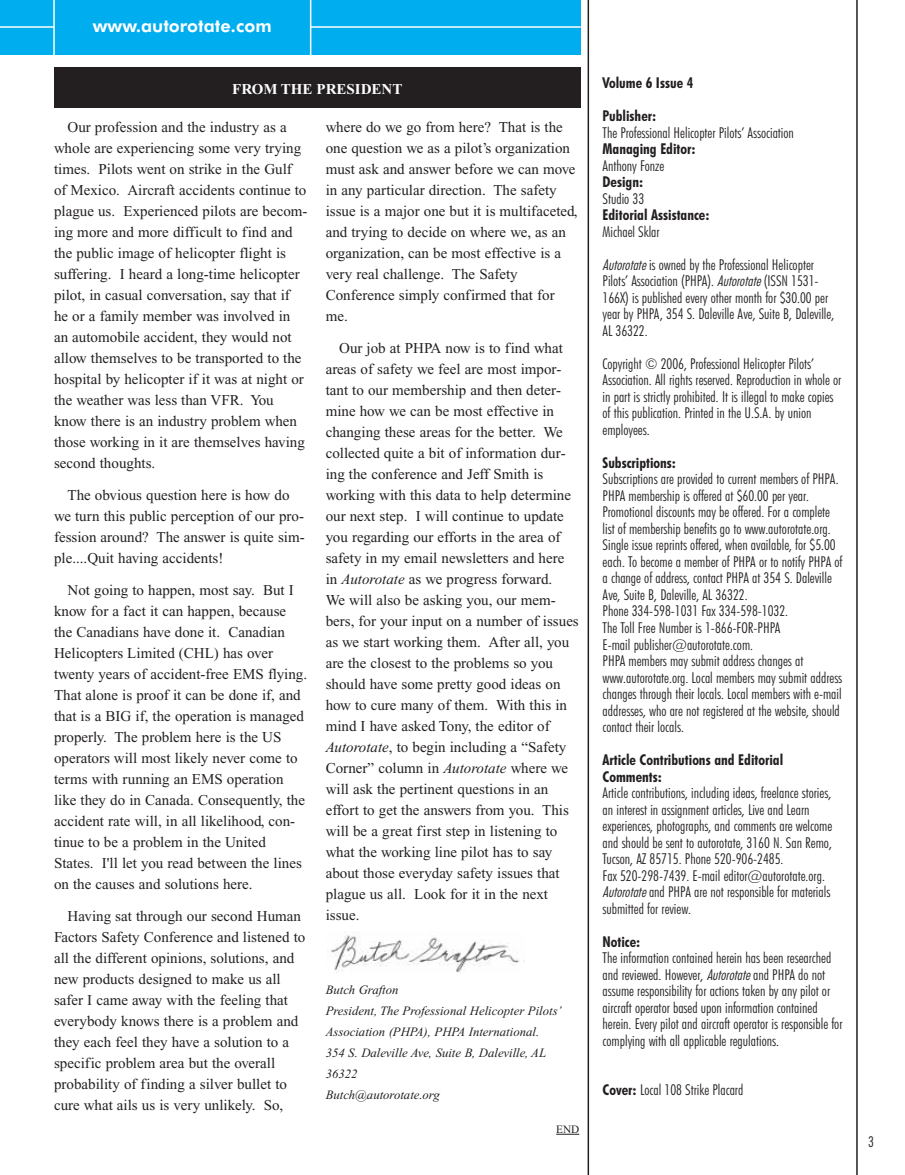
<style>
.page{position:relative;width:905px;height:1175px;background:#fff}
.page>*{position:absolute;margin:0;border:0;box-sizing:border-box;transform-origin:0 0}
.t1{font:800 18px "Futura BT";color:#fff}
.t2{font:15px/21px "Times New Roman";color:#231f20}
.t3{font:300 condensed 15px/16.5px "Futura BT";color:#231f20}
.t4{font:700 condensed 15px/16.5px "Futura BT";color:#231f20}
.t5{font:700 15px "Times New Roman";color:#fff}
.t6{font:italic 12.75px/21px "Times New Roman";color:#231f20}
.t7{font:11.25px "Times New Roman";color:#231f20}
.s1{font-style:italic}
.s2{font-weight:700}
</style>
<div class="page">
<div style="left:0;top:0;width:580px;height:54px;background:#00aeef"></div>
<hr style="left:53px;top:0;width:2px;height:61px;background:#fff">
<hr style="left:310px;top:0;width:1px;height:61px;background:#fff">
<hr style="left:0;top:26px;width:54px;height:2px;background:#fff">
<hr style="left:310px;top:26px;width:270px;height:2px;background:#fff">
<svg style="left:587px;top:0;width:270px;height:1174px"></svg>
<svg style="left:556px;top:1133px;width:23px;height:1px"></svg>
<img style="left:330px;top:932px;width:190px;height:40px">
<div style="left:54px;top:68px;width:526px;height:40px;background:#231f20"></div>
<p class="t1" style="left:93px;top:19px;width:180px">www.autorotate.com</p>
<p class="t5" style="left:232px;top:83px;width:172px">FROM THE PRESIDENT</p>
<p class="t2" style="left:54px;top:118px;width:255px;text-indent:14px">Our profession and the industry as a whole are experiencing some very trying times. Pilots went on strike in the Gulf of Mexico. Aircraft accidents continue to plague us. Experienced pilots are becom&shy;ing more and more difficult to find and the public image of helicopter flight is suffering. I heard a long-time helicopter pilot, in casual conversation, say that if he or a family member was involved in an automobile accident, they would not allow themselves to be transported to the hospital by helicopter if it was at night or the weather was less than VFR. You know there is an industry problem when those working in it are themselves having second thoughts.</p>
<p class="t2" style="left:54px;top:486px;width:252px;text-indent:14px">The obvious question here is how do we turn this public perception of our pro&shy;fession around? The answer is quite sim&shy;ple....Quit having accidents!</p>
<p class="t2" style="left:54px;top:580px;width:255px;text-indent:14px">Not going to happen, most say. But I know for a fact it can happen, because the Canadians have done it. Canadian Helicopters Limited (CHL) has over twenty years of accident-free EMS flying.<br>That alone is proof it can be done if, and that is a BIG if, the operation is managed properly. The problem here is the US operators will most likely never come to terms with running an EMS operation like they do in Canada. Consequently, the accident rate will, in all likelihood, con&shy;tinue to be a problem in the United States. I'll let you read between the lines on the causes and solutions here.</p>
<p class="t2" style="left:54px;top:906px;width:253px;text-indent:14px">Having sat through our second Human Factors Safety Conference and listened to all the different opinions, solutions, and new products designed to make us all safer I came away with the feeling that everybody knows there is a problem and they each feel they have a solution to a specific problem area but the overall probability of finding a silver bullet to cure what ails us is very unlikely. So,</p>
<p class="t2" style="left:325px;top:118px;width:253px">where do we go from here? That is the one question we as a pilot’s organization must ask and answer before we can move in any particular direction. The safety issue is a major one but it is multifaceted, and trying to decide on where we, as an organization, can be most effective is a very real challenge. The Safety Conference simply confirmed that for me.</p>
<p class="t2" style="left:325px;top:339px;width:255px;text-indent:14px">Our job at PHPA now is to find what areas of safety we feel are most impor&shy;tant to our membership and then deter&shy;mine how we can be most effective in changing these areas for the better. We collected quite a bit of information dur&shy;ing the conference and Jeff Smith is working with this data to help determine our next step. I will continue to update you regarding our efforts in the area of safety in my email newsletters and here in <span class="s1">Autorotate</span> as we progress forward.<br>We will also be asking you, our mem&shy;bers, for your input on a number of issues as we start working them. After all, you are the closest to the problems so you should have some pretty good ideas on how to cure many of them. With this in mind I have asked Tony, the editor of <span class="s1">Autorotate</span>, to begin including a “Safety Corner” column in <span class="s1">Autorotate</span> where we will ask the pertinent questions in an effort to get the answers from you. This will be a great first step in listening to what the working line pilot has to say about those everyday safety issues that plague us all. Look for it in the next issue.</p>
<p class="t6" style="left:325px;top:980px;width:238px">Butch Grafton<br>President, The Professional Helicopter Pilots’<br>Association (PHPA), PHPA International.<br>354 S. Daleville Ave, Suite B, Daleville, AL<br>36322<br>Butch@autorotate.org</p>
<p class="t7" style="left:556px;top:1124px;width:25px">END</p>
<p class="t4" style="left:602px;top:76px;width:92px">Volume 6 Issue 4</p>
<p class="t4" style="left:602px;top:109px;width:55px">Publisher:</p>
<p class="t3" style="left:602px;top:126px;width:193px">The Professional Helicopter Pilots’ Association</p>
<p class="t4" style="left:602px;top:142px;width:94px">Managing Editor:</p>
<p class="t3" style="left:602px;top:159px;width:63px">Anthony Fonze</p>
<p class="t4" style="left:602px;top:175px;width:42px">Design:</p>
<p class="t3" style="left:602px;top:192px;width:43px">Studio 33</p>
<p class="t4" style="left:602px;top:208px;width:108px">Editorial Assistance:</p>
<p class="t3" style="left:602px;top:225px;width:59px">Michael Sklar</p>
<p class="t3" style="left:602px;top:258px;width:233px"><span class="s1">Autorotate</span>is owned by the Professional Helicopter Pilots’ Association (PHPA). <span class="s1">Autorotate</span>(ISSN 1531- 166X) is published every other month for $30.00 per year by PHPA, 354 S. Daleville Ave, Suite B, Daleville, AL 36322.</p>
<p class="t3" style="left:602px;top:357px;width:240px">Copyright © 2006, Professional Helicopter Pilots’ Association. All rights reserved. Reproduction in whole or in part is strictly prohibited. It is illegal to make copies of this publication. Printed in the U.S.A. by union employees.</p>
<p class="t4" style="left:602px;top:456px;width:75px">Subscriptions:</p>
<p class="t3" style="left:602px;top:472px;width:241px">Subscriptions are provided to current members of PHPA.<br>PHPA membership is offered at $60.00 per year.<br>Promotional discounts may be offered. For a complete list of membership benefits go to www.autorotate.org.<br>Single issue reprints offered, when available, for $5.00 each. To become a member of PHPA or to notify PHPA of a change of address, contact PHPA at 354 S. Daleville Ave, Suite B, Daleville, AL 36322.<br>Phone 334-598-1031 Fax 334-598-1032.<br>The Toll Free Number is 1-866-FOR-PHPA<br>E-mail publisher@autorotate.com.<br>PHPA members may submit address changes at www.autorotate.org. Local members may submit address changes through their locals. Local members with e-mail addresses, who are not registered at the website, should contact their locals.</p>
<p class="t4" style="left:602px;top:753px;width:182px">Article Contributions and Editorial<br>Comments:</p>
<p class="t3" style="left:602px;top:786px;width:231px">Article contributions, including ideas, freelance stories, an interest in assignment articles, Live and Learn experiences, photographs, and comments are welcome and should be sent to autorotate, 3160 N. San Remo, Tucson, AZ 85715. Phone 520-906-2485.<br>Fax 520-298-7439. E-mail editor@autorotate.org.<br><span class="s1">Autorotate</span>and PHPA are not responsible for materials submitted for review.</p>
<p class="t4" style="left:602px;top:934px;width:39px">Notice:</p>
<p class="t3" style="left:602px;top:951px;width:241px">The information contained herein has been researched and reviewed. However, <span class="s1">Autorotate</span>and PHPA do not assume responsibility for actions taken by any pilot or aircraft operator based upon information contained herein. Every pilot and aircraft operator is responsible for complying with all applicable regulations.</p>
<p class="t3" style="left:602px;top:1083px;width:142px"><span class="s2">Cover:</span> Local 108 Strike Placard</p>
<p class="t3" style="left:868px;top:1135px;width:7px">3</p>
</div>
